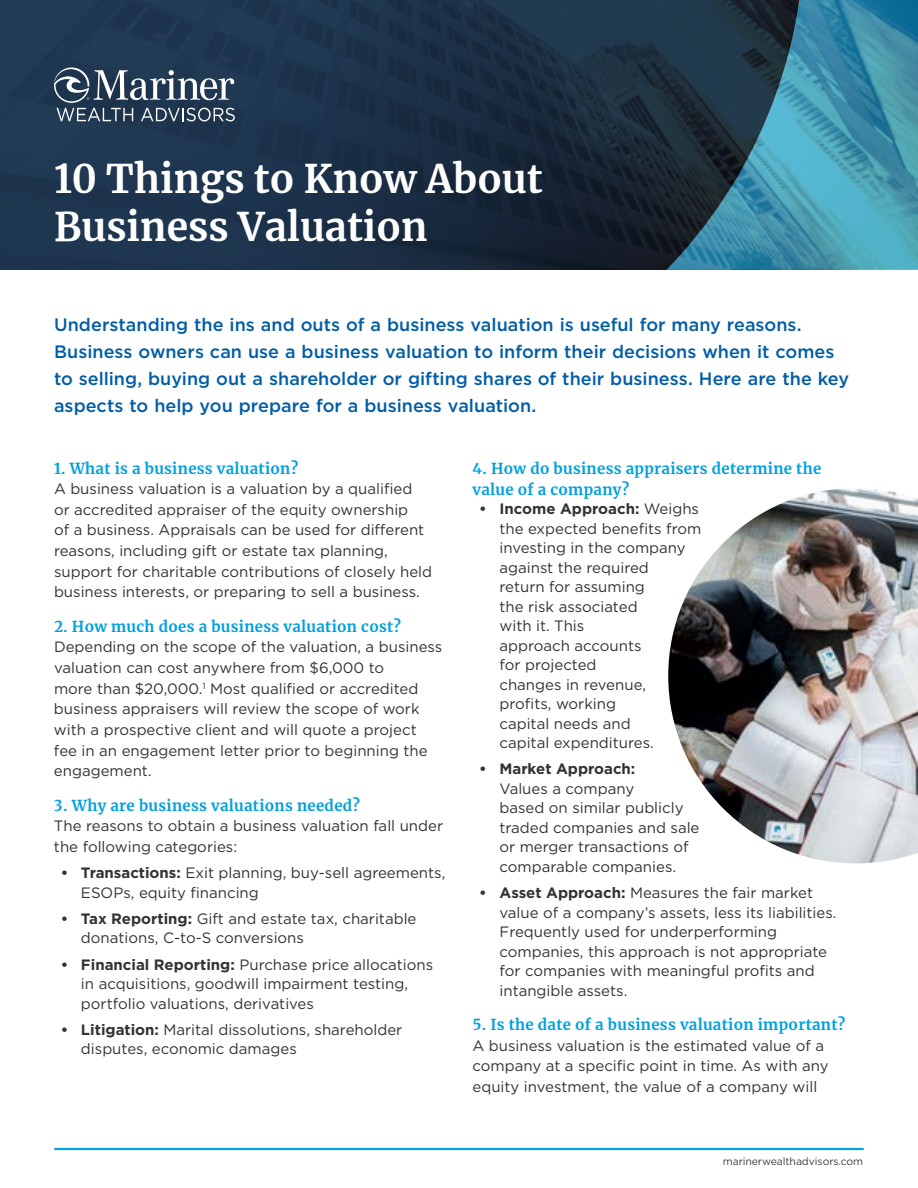
<style>
.page{position:relative;width:918px;height:1188px;background:#fff}
.page>*{position:absolute;margin:0;border:0;box-sizing:border-box;transform-origin:0 0}
.t1{font:700 39px/48px "Merriweather";color:#fff}
.t2{font:500 18px/27px "Gotham";color:#005da6}
.t3{font:15px/19.5px "Gotham";color:#333334}
.t4{font:700 15px/21px "Merriweather";letter-spacing:.02em;color:#00a0dd}
.t5{font:700 15px "Gotham";color:#333334}
.t6{font:10.5px "Gotham";letter-spacing:-.01em;color:#414042}
.s1{font-weight:700}
</style>
<div class="page">
<hr style="left:55px;top:1148px;width:808px;height:2px;background:#00a4df">
<svg style="left:804px;top:0;width:114px;height:270px;background:#4397af"></svg>
<svg style="left:0;top:0;width:804px;height:270px;background:#1f374c"></svg>
<img style="left:668px;top:489px;width:250px;height:374px">
<svg style="left:54px;top:68px;width:181px;height:54px;background:#506276"></svg>
<h1 class="t1" style="left:54px;top:154px;width:490px">10 Things to Know About<br>Business Valuation</h1>
<p class="t2" style="left:54px;top:311px;width:797px">Understanding the ins and outs of a business valuation is useful for many reasons.<br>Business owners can use a business valuation to inform their decisions when it comes to selling, buying out a shareholder or gifting shares of their business. Here are the key aspects to help you prepare for a business valuation.</p>
<p class="t4" style="left:54px;top:457px;width:246px">1. What is a business valuation?</p>
<p class="t3" style="left:54px;top:478px;width:380px;line-height:20.7px">A business valuation is a valuation by a qualified<br>or accredited appraiser of the equity ownership<br>of a business. Appraisals can be used for different reasons, including gift or estate tax planning, support for charitable contributions of closely held business interests, or preparing to sell a business.</p>
<p class="t4" style="left:54px;top:615px;width:349px">2. How much does a business valuation cost?</p>
<p class="t3" style="left:54px;top:636px;width:390px;line-height:20.7px">Depending on the scope of the valuation, a business valuation can cost anywhere from $6,000 to<br>more than $20,000.<sup>1</sup> Most qualified or accredited business appraisers will review the scope of work with a prospective client and will quote a project fee in an engagement letter prior to beginning the engagement.</p>
<p class="t4" style="left:54px;top:794px;width:308px">3. Why are business valuations needed?</p>
<p class="t3" style="left:54px;top:815px;width:391px;line-height:20.7px">The reasons to obtain a business valuation fall under the following categories:</p>
<p class="t3" style="left:81px;top:863px;width:366px;text-indent:-20px"><span class="s1">• Transactions:</span> Exit planning, buy-sell agreements,<br>ESOPs, equity financing</p>
<p class="t3" style="left:81px;top:909px;width:337px;text-indent:-20px"><span class="s1">• Tax Reporting:</span> Gift and estate tax, charitable donations, C-to-S conversions</p>
<p class="t3" style="left:81px;top:954px;width:354px;text-indent:-20px"><span class="s1">• Financial Reporting:</span> Purchase price allocations in acquisitions, goodwill impairment testing, portfolio valuations, derivatives</p>
<p class="t3" style="left:81px;top:1020px;width:323px;text-indent:-20px"><span class="s1">• Litigation:</span> Marital dissolutions, shareholder disputes, economic damages</p>
<p class="t4" style="left:472px;top:457px;width:350px">4. How do business appraisers determine the value of a company?</p>
<p class="t3" style="left:499px;top:499px;width:203px;text-indent:-20px"><span class="s1">• Income Approach:</span> Weighs the expected benefits from investing in the company against the required<br>return for assuming<br>the risk associated<br>with it. This<br>approach accounts<br>for projected<br>changes in revenue, profits, working<br>capital needs and<br>capital expenditures.</p>
<p class="t5" style="left:479px;top:759px;width:158px">• Market Approach:</p>
<p class="t3" style="left:499px;top:778px;width:202px">Values a company<br>based on similar publicly traded companies and sale or merger transactions of comparable companies.</p>
<p class="t3" style="left:499px;top:883px;width:339px;text-indent:-20px"><span class="s1">• Asset Approach:</span> Measures the fair market value of a company’s assets, less its liabilities.<br>Frequently used for underperforming companies, this approach is not appropriate for companies with meaningful profits and intangible assets.</p>
<p class="t4" style="left:472px;top:1014px;width:374px">5. Is the date of a business valuation important?</p>
<p class="t3" style="left:472px;top:1035px;width:358px;line-height:20.7px">A business valuation is the estimated value of a company at a specific point in time. As with any equity investment, the value of a company will</p>
<p class="t6" style="left:723px;top:1155px;width:142px">marinerwealthadvisors.com</p>
</div>
